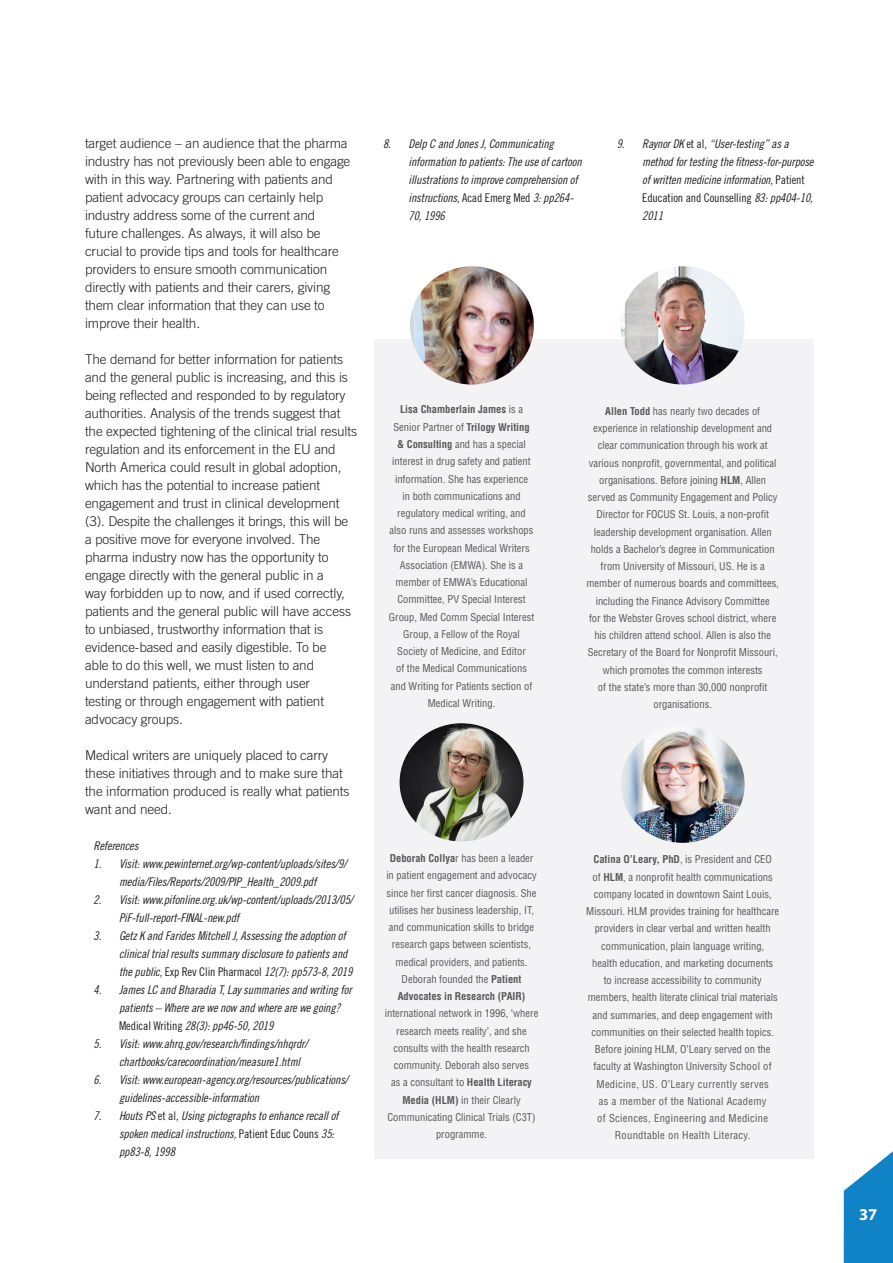
<style>
.page{position:relative;width:893px;height:1263px;background:#fff}
.page>*{position:absolute;margin:0;border:0;box-sizing:border-box;transform-origin:0 0}
.t1{font:700 16.5px "Myriad Pro";color:#fff}
.EBR_Body_Text{font:300 13.5px/18px "Trade Gothic LT Std";letter-spacing:-.01em;color:#231f20}
.PMPS_References{font:12px/18px "Trade Gothic Cond Eighteen Obl";letter-spacing:-.01em;color:#231f20}
.EBR_Biographical{font:condensed 10.5px/17.2px "Helvetica";color:#57585a;text-align:center}
.s1{font-family:"Trade Gothic Cond Eighteen"}
.s2{font-weight:700}
</style>
<div class="page">
<svg style="left:844px;top:1151px;width:49px;height:112px"></svg>
<div style="left:374px;top:339px;width:440px;height:819px;background:#f3f3f5"></div>
<img style="left:410px;top:266px;width:124px;height:119px">
<img style="left:400px;top:723px;width:123px;height:118px">
<img style="left:621px;top:266px;width:124px;height:118px">
<img style="left:621px;top:728px;width:124px;height:115px">
<p class="EBR_Body_Text" style="left:85px;top:134px;width:267px">target audience – an audience that the pharma industry has not previously been able to engage with in this way. Partnering with patients and patient advocacy groups can certainly help industry address some of the current and future challenges. As always, it will also be crucial to provide tips and tools for healthcare providers to ensure smooth communication directly with patients and their carers, giving them clear information that they can use to improve their health.</p>
<p class="EBR_Body_Text" style="left:85px;top:350px;width:274px">The demand for better information for patients and the general public is increasing, and this is being reflected and responded to by regulatory authorities. Analysis of the trends suggest that the expected tightening of the clinical trial results regulation and its enforcement in the EU and North America could result in global adoption, which has the potential to increase patient engagement and trust in clinical development (3). Despite the challenges it brings, this will be a positive move for everyone involved. The pharma industry now has the opportunity to engage directly with the general public in a<br>way forbidden up to now, and if used correctly, patients and the general public will have access to unbiased, trustworthy information that is evidence-based and easily digestible. To be</p>
<p class="EBR_Body_Text" style="left:85px;top:656px;width:231px">able to do this well, we must listen to and understand patients, either through user</p>
<p class="EBR_Body_Text" style="left:85px;top:692px;width:241px">testing or through engagement with patient advocacy groups.</p>
<p class="EBR_Body_Text" style="left:85px;top:746px;width:259px">Medical writers are uniquely placed to carry these initiatives through and to make sure that</p>
<p class="EBR_Body_Text" style="left:85px;top:782px;width:266px">the information produced is really what patients want and need.</p>
<p class="PMPS_References" style="left:94px;top:836px;width:46px">References</p>
<p class="PMPS_References" style="left:94px;top:854px;width:255px;text-align:center">1. Visit: www.pewinternet.org/wp-content/uploads/sites/9/ media/Files/Reports/2009/PIP_Health_2009.pdf</p>
<p class="PMPS_References" style="left:119px;top:890px;width:236px;text-indent:-26px">2. Visit: www.pifonline.org.uk/wp-content/uploads/2013/05/<br>PiF-full-report-FINAL-new.pdf</p>
<p class="PMPS_References" style="left:119px;top:926px;width:235px;text-indent:-26px">3. Getz K and Farides‐Mitchell J, Assessing the adoption of clinical trial results summary disclosure to patients and the public, <span class="s1">Exp Rev Clin Pharmacol</span> 12(7): pp573-8, 2019</p>
<p class="PMPS_References" style="left:119px;top:980px;width:234px;text-indent:-26px">4. James LC and Bharadia T, Lay summaries and writing for patients – Where are we now and where are we going?<br><span class="s1">Medical Writing</span> 28(3): pp46-50, 2019</p>
<p class="PMPS_References" style="left:119px;top:1034px;width:190px;text-indent:-26px">5. Visit: www.ahrq.gov/research/findings/nhqrdr/ chartbooks/carecoordination/measure1.html</p>
<p class="PMPS_References" style="left:119px;top:1070px;width:231px;text-indent:-26px">6. Visit: www.european-agency.org/resources/publications/ guidelines-accessible-information</p>
<p class="PMPS_References" style="left:119px;top:1106px;width:221px;text-indent:-26px">7. Houts PS <span class="s1">et al,</span> Using pictographs to enhance recall of spoken medical instructions, <span class="s1">Patient Educ Couns</span> 35: pp83-8, 1998</p>
<p class="PMPS_References" style="left:408px;top:134px;width:175px;text-indent:-26px">8. Delp C and Jones J, Communicating information to patients: The use of cartoon illustrations to improve comprehension of instructions, <span class="s1">Acad Emerg Med</span> 3: pp264- 70, 1996</p>
<p class="PMPS_References" style="left:642px;top:134px;width:173px;text-indent:-26px">9. Raynor DK <span class="s1">et al</span>, “User-testing” as a method for testing the fitness-for-purpose of written medicine information, <span class="s1">Patient Education and Counselling</span> 83: pp404-10, 2011</p>
<p class="EBR_Biographical" style="left:389px;top:401px;width:147px"><span class="s2">Lisa Chamberlain James</span> is a<br>Senior Partner of <span class="s2">Trilogy Writing &amp; Consulting</span> and has a special interest in drug safety and patient information. She has experience<br>in both communications and regulatory medical writing, and also runs and assesses workshops for the European Medical Writers<br>Association (EMWA). She is a member of EMWA’s Educational<br>Committee, PV Special Interest<br>Group, Med Comm Special Interest<br>Group, a Fellow of the Royal<br>Society of Medicine, and Editor<br>of the Medical Communications and Writing for Patients section of<br>Medical Writing.</p>
<p class="EBR_Biographical" style="left:586px;top:402px;width:194px"><span class="s2">Allen Todd</span> has nearly two decades of experience in relationship development and clear communication through his work at various nonprofit, governmental, and political organisations. Before joining <span class="s2">HLM</span>, Allen served as Community Engagement and Policy Director for FOCUS St. Louis, a non-profit leadership development organisation. Allen holds a Bachelor’s degree in Communication from University of Missouri, US. He is a member of numerous boards and committees, including the Finance Advisory Committee<br>for the Webster Groves school district, where his children attend school. Allen is also the Secretary of the Board for Nonprofit Missouri, which promotes the common interests<br>of the state’s more than 30,000 nonprofit organisations.</p>
<p class="EBR_Biographical" style="left:385px;top:849px;width:155px"><span class="s2">Deborah Collya</span>r has been a leader in patient engagement and advocacy since her first cancer diagnosis. She utilises her business leadership, IT, and communication skills to bridge research gaps between scientists, medical providers, and patients.<br>Deborah founded the <span class="s2">Patient<br>Advocates in Research (PAIR) </span>international network in 1996, ‘where research meets reality’, and she consults with the health research community. Deborah also serves<br>as a consultant to <span class="s2">Health Literacy<br>Media (HLM)</span> in their Clearly<br>Communicating Clinical Trials (C3T) programme.</p>
<p class="EBR_Biographical" style="left:586px;top:851px;width:195px"><span class="s2">Catina O’Leary, PhD</span>, is President and CEO<br>of <span class="s2">HLM</span>, a nonprofit health communications company located in downtown Saint Louis, Missouri. HLM provides training for healthcare providers in clear verbal and written health communication, plain language writing,<br>health education, and marketing documents<br>to increase accessibility to community members, health literate clinical trial materials and summaries, and deep engagement with communities on their selected health topics.<br>Before joining HLM, O’Leary served on the faculty at Washington University School of Medicine, US. O’Leary currently serves<br>as a member of the National Academy<br>of Sciences, Engineering and Medicine Roundtable on Health Literacy.</p>
<p class="t1" style="left:859px;top:1205px;width:20px">37</p>
</div>
